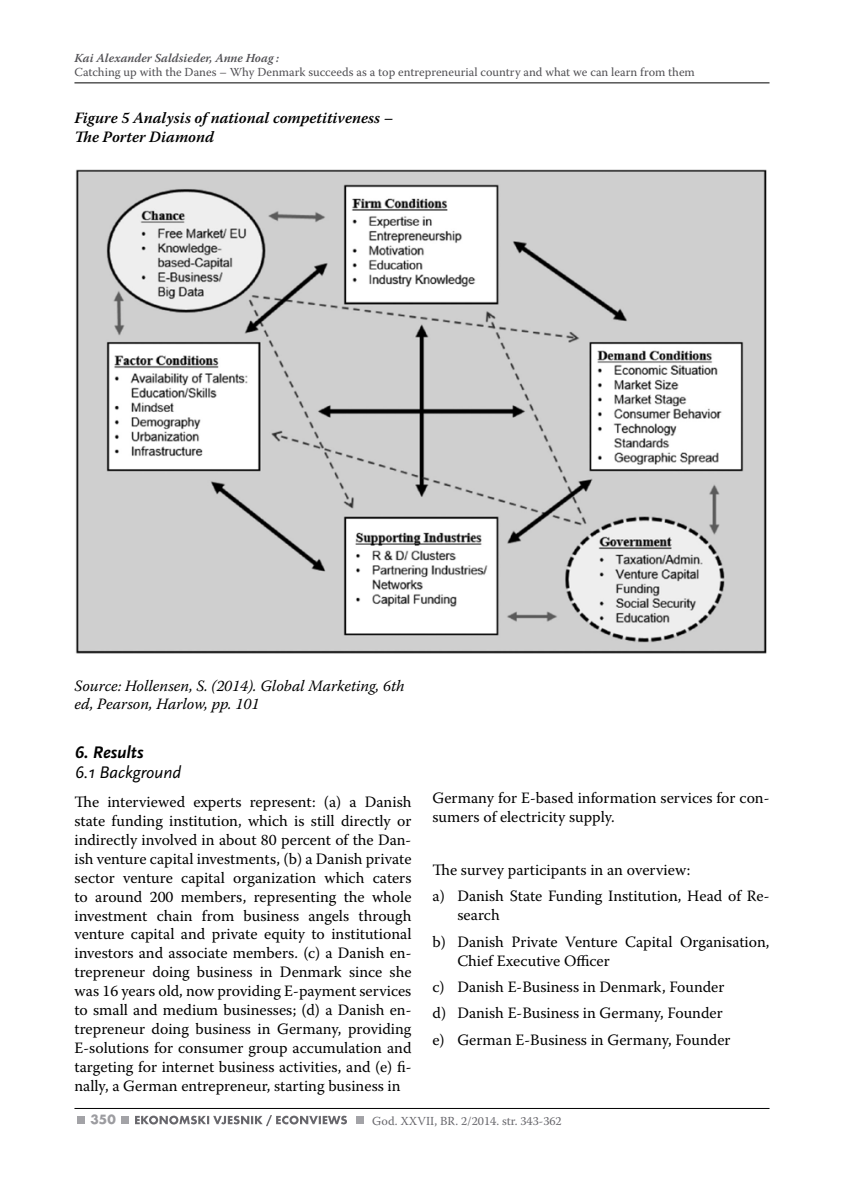
<style>
.page{position:relative;width:844px;height:1191px;background:#fff}
.page>*{position:absolute;margin:0;border:0;box-sizing:border-box;transform-origin:0 0}
.t1{font:italic 17.5px "Scala Sans Pro";color:#000}
.t2{font:italic 700 17.5px "Scala Sans Pro";color:#000}
.t3{font:15.75px/18.9px "Warnock Pro";color:#000}
.t4{font:italic 15.75px/18.9px "Warnock Pro";color:#000}
.t5{font:italic 600 15.75px/18.9px "Warnock Pro";color:#000}
.t6{font:700 14px "Futura TOT";color:#9c9ca0}
.t7{font:12.25px "Warnock Pro";color:#504f53}
.t8{font:italic 600 12.25px "Warnock Pro";color:#504f53}
.t9{font:12.25px "Warnock Pro";color:#68676c}
</style>
<div class="page">
<hr style="left:74px;top:83px;width:695px;height:1px;background:#000">
<hr style="left:74px;top:1108px;width:695px;height:1px;background:#000">
<div style="left:121px;top:1115px;width:7px;height:8px;background:#a3a3a7"></div>
<div style="left:356px;top:1115px;width:8px;height:8px;background:#a3a3a7"></div>
<div style="left:77px;top:1115px;width:8px;height:8px;background:#a3a3a7"></div>
<svg style="left:135px;top:1115px;width:212px;height:11px"></svg>
<img style="left:75px;top:169px;width:692px;height:485px">
<p class="t8" style="left:74px;top:50px;width:206px">Kai Alexander Saldsieder, Anne Hoag :</p>
<p class="t7" style="left:74px;top:64px;width:621px">Catching up with the Danes – Why Denmark succeeds as a top entrepreneurial country and what we can learn from them</p>
<p class="t5" style="left:74px;top:108px;width:320px">Figure 5 Analysis of national competitiveness –<br>The Porter Diamond</p>
<p class="t4" style="left:74px;top:675px;width:331px">Source: Hollensen, S. (2014). Global Marketing, 6th ed, Pearson, Harlow, pp. 101</p>
<p class="t2" style="left:74px;top:742px;width:70px">6. Results</p>
<p class="t1" style="left:74px;top:761px;width:108px">6.1 Background</p>
<p class="t3" style="left:74px;top:792px;width:338px;text-align:justify">The interviewed experts represent: (a) a Danish state funding institution, which is still directly or indirectly involved in about 80 percent of the Dan&shy;ish venture capital investments, (b) a Danish private sector venture capital organization which caters to around 200 members, representing the whole investment chain from business angels through venture capital and private equity to institutional investors and associate members. (c) a Danish en&shy;trepreneur doing business in Denmark since she was 16 years old, now providing E-payment services to small and medium businesses; (d) a Danish en&shy;trepreneur doing business in Germany, providing E-solutions for consumer group accumulation and targeting for internet business activities, and (e) fi&shy;nally, a German entrepreneur, starting business in</p>
<p class="t3" style="left:432px;top:788px;width:338px">Germany for E-based information services for con&shy;sumers of electricity supply.</p>
<p class="t3" style="left:432px;top:856px;width:338px;line-height:26.2px">The survey participants in an overview:<br>a) Danish State Funding Institution, Head of Re-</p>
<p class="t3" style="left:432px;top:901px;width:338px;line-height:26.2px;text-indent:25px">search<br>b) Danish Private Venture Capital Organisation,</p>
<p class="t3" style="left:432px;top:947px;width:299px;line-height:26.2px;text-indent:25px">Chief Executive Officer<br>c) Danish E-Business in Denmark, Founder d) Danish E-Business in Germany, Founder e) German E-Business in Germany, Founder</p>
<p class="t6" style="left:90px;top:1111px;width:27px">350</p>
<p class="t9" style="left:372px;top:1113px;width:191px">God. XXVII, BR. 2/2014. str. 343-362</p>
</div>
